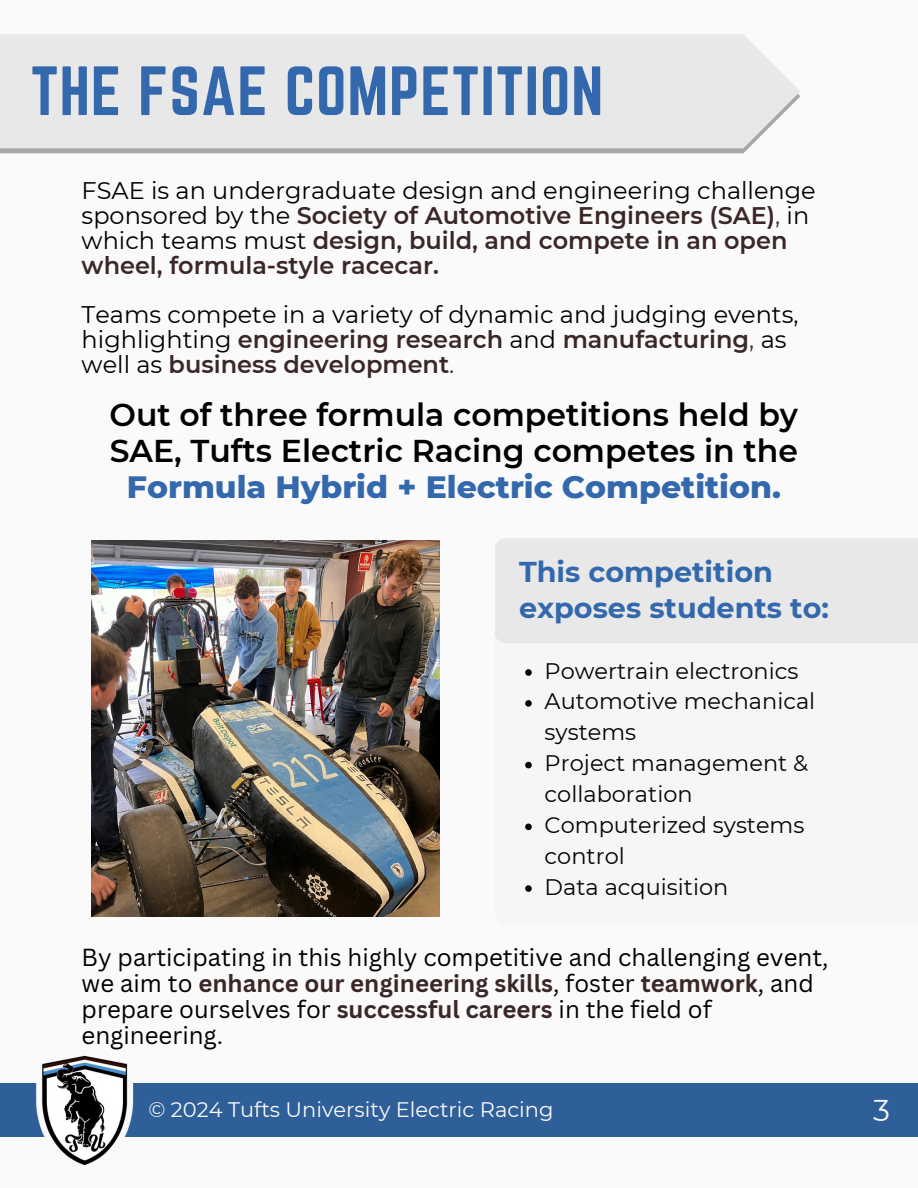
<style>
.page{position:relative;width:918px;height:1188px;background:#fafafa}
.page>*{position:absolute;margin:0;border:0;box-sizing:border-box;transform-origin:0 0}
.t1{font:60.75px "Norwester";letter-spacing:.015em;color:#3468ad}
.t2{font:600 31.5px/36px "Montserrat";color:#000;text-align:center}
.t3{font:30px "Montserrat";color:#f6f6f6}
.t4{font:700 28.65px/36px "Montserrat";color:#3468ad}
.t5{font:600 24px/24.8px "Montserrat";color:#3b2727}
.t6{font:24px/25.8px "Canva Sans";color:#000}
.t7{font:24px/24.8px "Montserrat";color:#000}
.t8{font:22.5px/30.9px "Montserrat";color:#070201}
.t9{font:21px "Montserrat";color:#fafafa}
.s1{font-weight:400;color:#000}
.s2{font-weight:400}
.s3{font-weight:600;color:#3b2727}
.s4{color:#3b2727}
.s5{font-weight:800;color:#3468ad}
.s6{font-weight:700;color:#3b2727}
</style>
<div class="page">
<img style="left:92px;top:541px;width:347px;height:376px">
<div style="left:0;top:1084px;width:918px;height:53px;background:#2f5f98"></div>
<img style="left:31px;top:1055px;width:108px;height:111px">
<div style="left:495px;top:538px;width:423px;height:105px;background:#e8e8e8"></div>
<svg style="left:0;top:148px;width:749px;height:5px;background:#abacac"></svg>
<div style="left:0;top:34px;width:800px;height:114px;background:#e8e8e8"></div>
<svg style="left:525px;top:669px;width:7px;height:7px"></svg>
<svg style="left:525px;top:700px;width:7px;height:7px"></svg>
<svg style="left:525px;top:762px;width:7px;height:6px"></svg>
<svg style="left:525px;top:824px;width:7px;height:6px"></svg>
<svg style="left:525px;top:885px;width:7px;height:7px"></svg>
<p class="t1" style="left:31px;top:54px;width:574px">THE FSAE COMPETITION</p>
<h3 class="t5" style="left:82px;top:178px;width:736px"><span class="s1">FSAE is an undergraduate design and engineering challenge sponsored by the</span> Society of Automotive Engineers (SAE)<span class="s2">,</span> <span class="s1">in which teams must</span> design, build, and compete in an open wheel, formula-style racecar.</h3>
<h3 class="t7" style="left:82px;top:302px;width:718px">Teams compete in a variety of dynamic and judging events, highlighting <span class="s3">engineering research</span> and <span class="s3">manufacturing</span><span class="s4">,</span> as well as <span class="s3">business development</span><span class="s4">.</span></h3>
<h2 class="t2" style="left:110px;top:397px;width:690px">Out of three formula competitions held by<br>SAE, Tufts Electric Racing competes in the<br><span class="s5">Formula Hybrid + Electric Competition.</span></h2>
<p class="t4" style="left:519px;top:554px;width:312px">This competition exposes students to:</p>
<h2 class="t8" style="left:545px;top:655px;width:255px">Powertrain electronics</h2>
<p class="t8" style="left:545px;top:686px;width:272px">Automotive mechanical systems</p>
<p class="t8" style="left:545px;top:748px;width:265px">Project management &amp; collaboration</p>
<p class="t8" style="left:545px;top:809px;width:261px">Computerized systems control</p>
<p class="t8" style="left:545px;top:871px;width:185px">Data acquisition</p>
<h3 class="t6" style="left:82px;top:944px;width:748px">By participating in this highly competitive and challenging event, we aim to <span class="s6">enhance our engineering skills</span>, foster <span class="s6">teamwork</span>, and prepare ourselves for <span class="s6">successful careers</span> in the field of engineering.</h3>
<p class="t9" style="left:148px;top:1097px;width:407px">© 2024 Tufts University Electric Racing</p>
<p class="t3" style="left:873px;top:1092px;width:18px">3</p>
</div>
